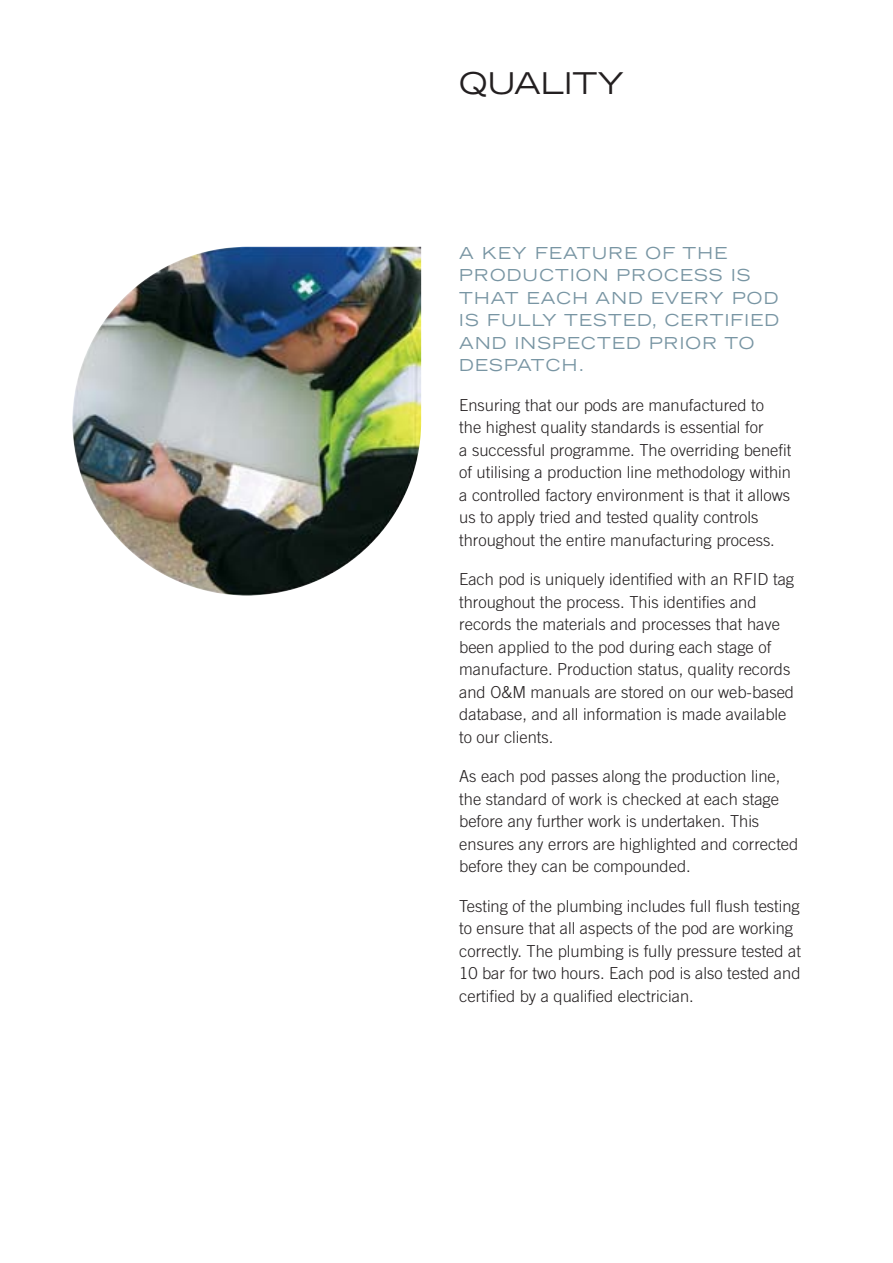
<style>
.page{position:relative;width:893px;height:1263px;background:#fff}
.page>*{position:absolute;margin:0;border:0;box-sizing:border-box;transform-origin:0 0}
.t1{font:expanded 30px "Trade Gothic LH";color:#231f20}
.t2{font:300 16.5px/22.5px "Trade Gothic";color:#231f20}
.t3{font:expanded 16.5px/22.5px "Trade Gothic LH";letter-spacing:.07em;color:#7895a3}
</style>
<div class="page">
<img style="left:72px;top:247px;width:349px;height:348px">
<h1 class="t1" style="left:459px;top:72px;width:166px">QUALITY</h1>
<p class="t3" style="left:459px;top:243px;width:321px">A KEY FEATURE OF THE<br>PRODUCTION PROCESS IS<br>THAT EACH AND EVERY POD<br>IS FULLY TESTED, CERTIFIED<br>AND INSPECTED PRIOR TO<br>DESPATCH.</p>
<p class="t2" style="left:459px;top:395px;width:334px">Ensuring that our pods are manufactured to<br>the highest quality standards is essential for<br>a successful programme. The overriding benefit of utilising a production line methodology within a controlled factory environment is that it allows us to apply tried and tested quality controls throughout the entire manufacturing process.</p>
<p class="t2" style="left:459px;top:570px;width:336px">Each pod is uniquely identified with an RFID tag throughout the process. This identifies and records the materials and processes that have been applied to the pod during each stage of manufacture. Production status, quality records and O&amp;M manuals are stored on our web-based database, and all information is made available to our clients.</p>
<p class="t2" style="left:459px;top:767px;width:341px">As each pod passes along the production line, the standard of work is checked at each stage before any further work is undertaken. This ensures any errors are highlighted and corrected before they can be compounded.</p>
<p class="t2" style="left:459px;top:896px;width:343px">Testing of the plumbing includes full flush testing to ensure that all aspects of the pod are working correctly. The plumbing is fully pressure tested at 10 bar for two hours. Each pod is also tested and certified by a qualified electrician.</p>
</div>
